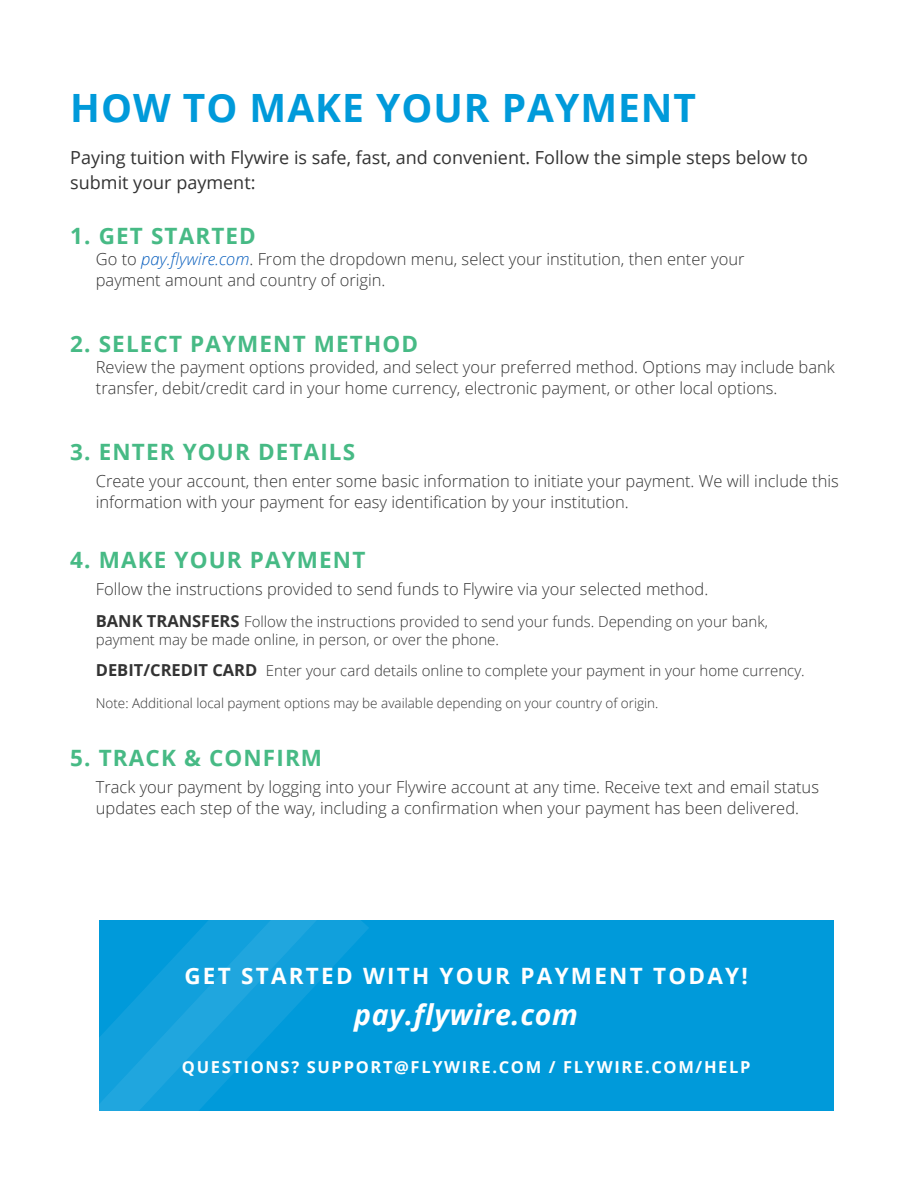
<style>
.page{position:relative;width:918px;height:1188px;background:#fff}
.page>*{position:absolute;margin:0;border:0;box-sizing:border-box;transform-origin:0 0}
.t1{font:700 39px "Open Sans";letter-spacing:.025em;color:#009ada}
.t2{font:italic 700 28.5px "Open Sans";letter-spacing:.025em;color:#fff}
.t3{font:700 22.5px "Open Sans";letter-spacing:.05em;color:#47ba85}
.t4{font:700 22.5px "Open Sans";letter-spacing:.1em;color:#fff}
.t5{font:18px/25.5px "Open Sans";color:#333}
.t6{font:300 16.5px/21px "Open Sans";color:#333}
.t7{font:700 16.5px "Open Sans";letter-spacing:.1em;color:#fff}
.t8{font:300 15px "Open Sans";color:#333}
.t9{font:300 13.5px "Open Sans";color:#333}
.s1{font-style:italic;color:#085ebd}
.s2{font-weight:700;font-size:16.5px}
</style>
<div class="page">
<div style="left:99px;top:920px;width:734px;height:191px;background:#009ada"></div>
<svg style="left:329px;top:920px;width:40px;height:50px;fill:#11a0dc"></svg>
<svg style="left:99px;top:920px;width:230px;height:191px"></svg>
<p class="t1" style="left:70px;top:81px;width:627px">HOW TO MAKE YOUR PAYMENT</p>
<p class="t5" style="left:70px;top:144px;width:739px">Paying tuition with Flywire is safe, fast, and convenient. Follow the simple steps below to submit your payment:</p>
<p class="t3" style="left:70px;top:220px;width:187px">1. GET STARTED</p>
<p class="t6" style="left:96px;top:248px;width:650px">Go to <span class="s1">pay.flywire.com</span>. From the dropdown menu, select your institution, then enter your</p>
<p class="t6" style="left:96px;top:269px;width:291px">payment amount and country of origin.</p>
<p class="t3" style="left:70px;top:328px;width:349px">2. SELECT PAYMENT METHOD</p>
<p class="t6" style="left:96px;top:356px;width:741px">Review the payment options provided, and select your preferred method. Options may include bank transfer, debit/credit card in your home currency, electronic payment, or other local options.</p>
<p class="t3" style="left:70px;top:436px;width:286px">3. ENTER YOUR DETAILS</p>
<p class="t6" style="left:96px;top:470px;width:745px">Create your account, then enter some basic information to initiate your payment. We will include this information with your payment for easy identification by your institution.</p>
<p class="t3" style="left:70px;top:544px;width:297px">4. MAKE YOUR PAYMENT</p>
<p class="t6" style="left:96px;top:578px;width:614px">Follow the instructions provided to send funds to Flywire via your selected method.</p>
<p class="t8" style="left:96px;top:611px;width:674px"><span class="s2">BANK TRANSFERS</span> Follow the instructions provided to send your funds. Depending on your bank,</p>
<p class="t8" style="left:96px;top:629px;width:405px">payment may be made online, in person, or over the phone.</p>
<p class="t8" style="left:96px;top:660px;width:711px"><span class="s2">DEBIT/CREDIT CARD</span> Enter your card details online to complete your payment in your home currency.</p>
<p class="t9" style="left:96px;top:694px;width:564px">Note: Additional local payment options may be available depending on your country of origin.</p>
<p class="t3" style="left:70px;top:742px;width:253px">5. TRACK &amp; CONFIRM</p>
<p class="t6" style="left:96px;top:776px;width:725px">Track your payment by logging into your Flywire account at any time. Receive text and email status updates each step of the way, including a confirmation when your payment has been delivered.</p>
<p class="t4" style="left:184px;top:960px;width:565px">GET STARTED WITH YOUR PAYMENT TODAY!</p>
<p class="t2" style="left:354px;top:994px;width:225px">pay.flywire.com</p>
<p class="t7" style="left:182px;top:1055px;width:570px">QUESTIONS? SUPPORT@FLYWIRE.COM / FLYWIRE.COM/HELP</p>
</div>
